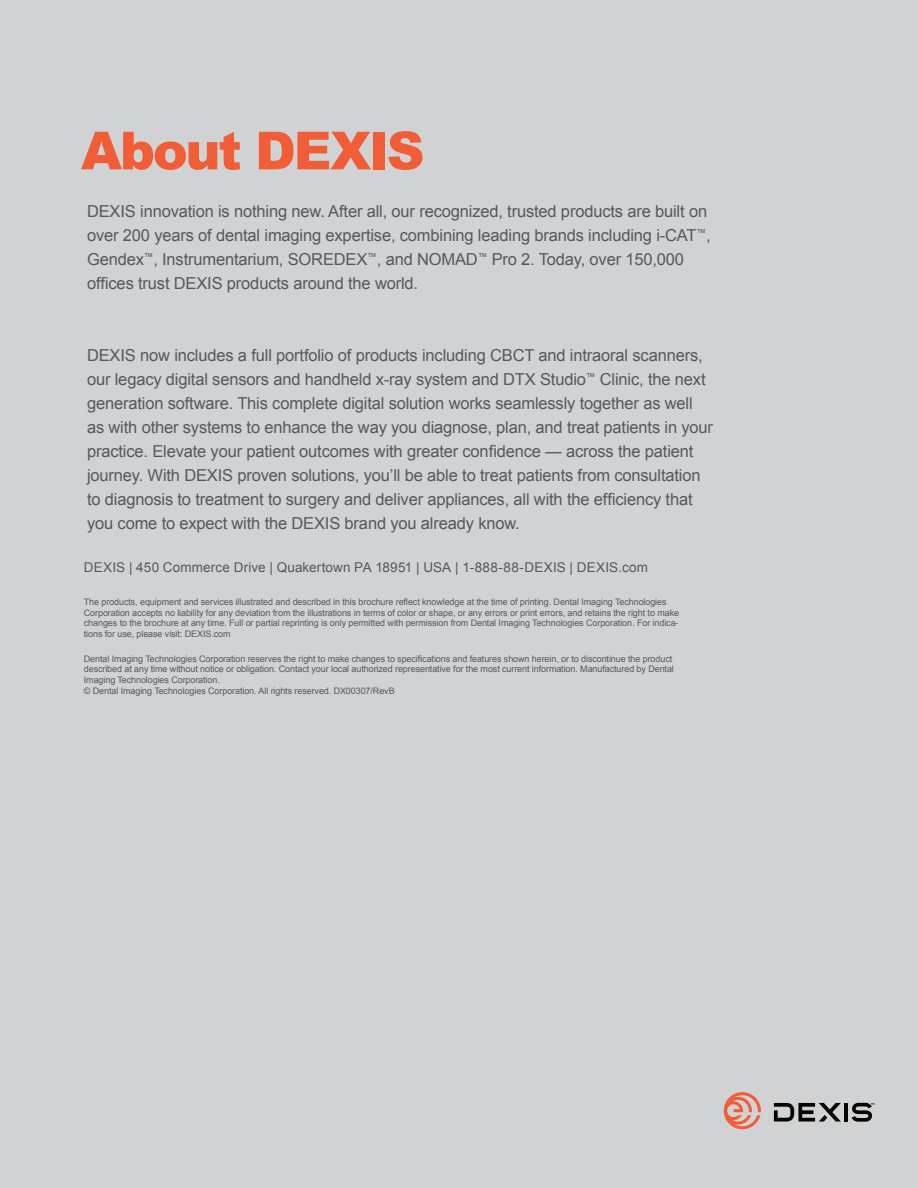
<style>
.page{position:relative;width:918px;height:1188px;background:#d1d2d4}
.page>*{position:absolute;margin:0;border:0;box-sizing:border-box;transform-origin:0 0}
.Head_three{font:900 52.5px "Arial";letter-spacing:-.04em;color:#f15d36}
.Body_Copy{font:16.5px/24px "Arial";letter-spacing:-.01em;color:#57585a}
.Copy{font:13.5px "Arial";letter-spacing:.01em;color:#57585a}
.t1{font:9px/10.8px "Arial";letter-spacing:-.01em;color:#57585a}
</style>
<div class="page">
<svg style="left:724px;top:1092px;width:37px;height:37px"></svg>
<hr style="left:844px;top:1103px;width:4px;height:19px;background:#050504">
<svg style="left:774px;top:1103px;width:67px;height:19px"></svg>
<svg style="left:852px;top:1103px;width:22px;height:19px"></svg>
<p class="Head_three" style="left:81px;top:112px;width:345px">About DEXIS</p>
<p class="Body_Copy" style="left:87px;top:200px;width:625px">DEXIS innovation is nothing new. After all, our recognized, trusted products are built on over 200 years of dental imaging expertise, combining leading brands including i-CAT<sup>™</sup>, Gendex<sup>™</sup>, Instrumentarium, SOREDEX<sup>™</sup>, and NOMAD<sup>™</sup> Pro 2. Today, over 150,000 offices trust DEXIS products around the world.</p>
<p class="Body_Copy" style="left:87px;top:344px;width:627px">DEXIS now includes a full portfolio of products including CBCT and intraoral scanners, our legacy digital sensors and handheld x-ray system and DTX Studio<sup>™</sup> Clinic, the next generation software. This complete digital solution works seamlessly together as well as with other systems to enhance the way you diagnose, plan, and treat patients in your practice. Elevate your patient outcomes with greater confidence — across the patient journey. With DEXIS proven solutions, you’ll be able to treat patients from consultation to diagnosis to treatment to surgery and deliver appliances, all with the efficiency that you come to expect with the DEXIS brand you already know.</p>
<p class="Copy" style="left:84px;top:558px;width:566px">DEXIS | 450 Commerce Drive | Quakertown PA 18951 | USA | 1-888-88-DEXIS | DEXIS.com</p>
<p class="t1" style="left:84px;top:596px;width:597px">The products, equipment and services illustrated and described in this brochure reflect knowledge at the time of printing. Dental Imaging Technologies Corporation accepts no liability for any deviation from the illustrations in terms of color or shape, or any errors or print errors, and retains the right to make changes to the brochure at any time. Full or partial reprinting is only permitted with permission from Dental Imaging Technologies Corporation. For indica&shy;tions for use, please visit: DEXIS.com</p>
<p class="t1" style="left:84px;top:653px;width:592px">Dental Imaging Technologies Corporation reserves the right to make changes to specifications and features shown herein, or to discontinue the product described at any time without notice or obligation. Contact your local authorized representative for the most current information. Manufactured by Dental<br>Imaging Technologies Corporation.</p>
<p class="t1" style="left:84px;top:686px;width:312px">© Dental Imaging Technologies Corporation. All rights reserved. DX00307/RevB</p>
</div>
